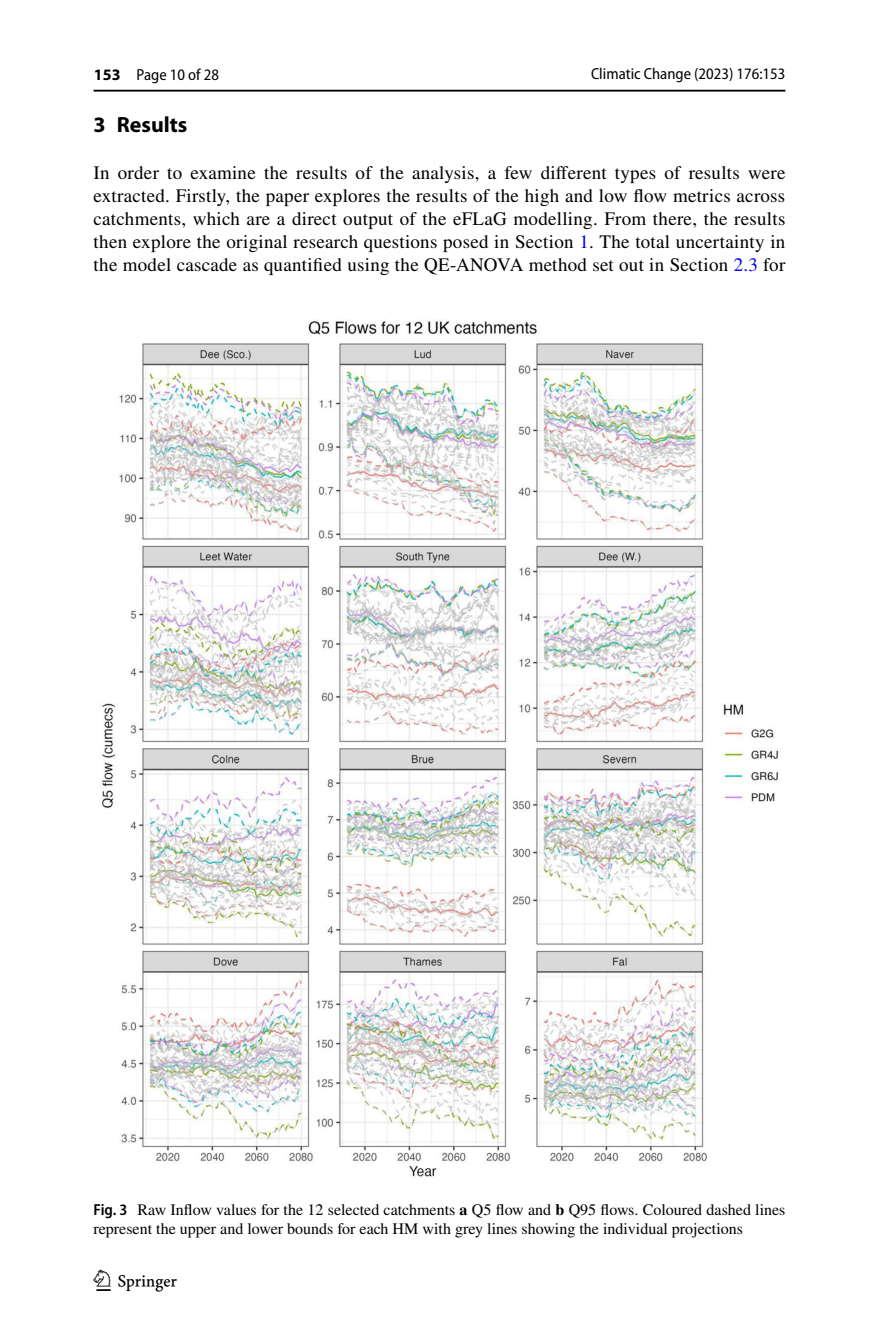
<style>
.page{position:relative;width:879px;height:1333px;background:#fff}
.page>*{position:absolute;margin:0;border:0;box-sizing:border-box;transform-origin:0 0}
.t1{font:30px "Springnew Regular 4";color:#000}
.t2{font:700 22px "Myriad Pro";color:#000}
.t3{font:19px/23px "STIX";letter-spacing:.015em;color:#000;text-align:justify}
.t4{font:16px/18.4px "STIX";color:#000}
.t5{font:semi-condensed 16px "Myriad Pro";color:#000}
.s1{font-weight:700;font-stretch:normal}
.s2{color:#00f}
.s3{font-family:"Myriad Pro";font-weight:600;font-stretch:semi-condensed}
.s4{font-weight:700}
</style>
<div class="page">
<hr style="left:94px;top:90px;width:691px;height:2px;background:#000">
<img style="left:101px;top:321px;width:678px;height:856px">
<p class="t5" style="left:591px;top:65px;width:196px">Climatic Change (2023) 176:153</p>
<p class="t5" style="left:94px;top:66px;width:126px"><span class="s1">153</span> Page 10 of 28</p>
<p class="t2" style="left:94px;top:110px;width:95px">3 Results</p>
<p class="t3" style="left:94px;top:163px;width:693px">In order to examine the results of the analysis, a few different types of results were extracted. Firstly, the paper explores the results of the high and low flow metrics across catchments, which are a direct output of the eFLaG modelling. From there, the results then explore the original research questions posed in Section <span class="s2">1</span>. The total uncertainty in the model cascade as quantified using the QE-ANOVA method set out in Section <span class="s2">2.3</span> for</p>
<p class="t4" style="left:94px;top:1201px;width:693px"><span class="s3">Fig. 3</span> Raw Inflow values for the 12 selected catchments <span class="s4">a</span> Q5 flow and <span class="s4">b</span> Q95 flows. Coloured dashed lines represent the upper and lower bounds for each HM with grey lines showing the individual projections</p>
<h1 class="t1" style="left:96px;top:1269px;width:83px">1 3</h1>
</div>
